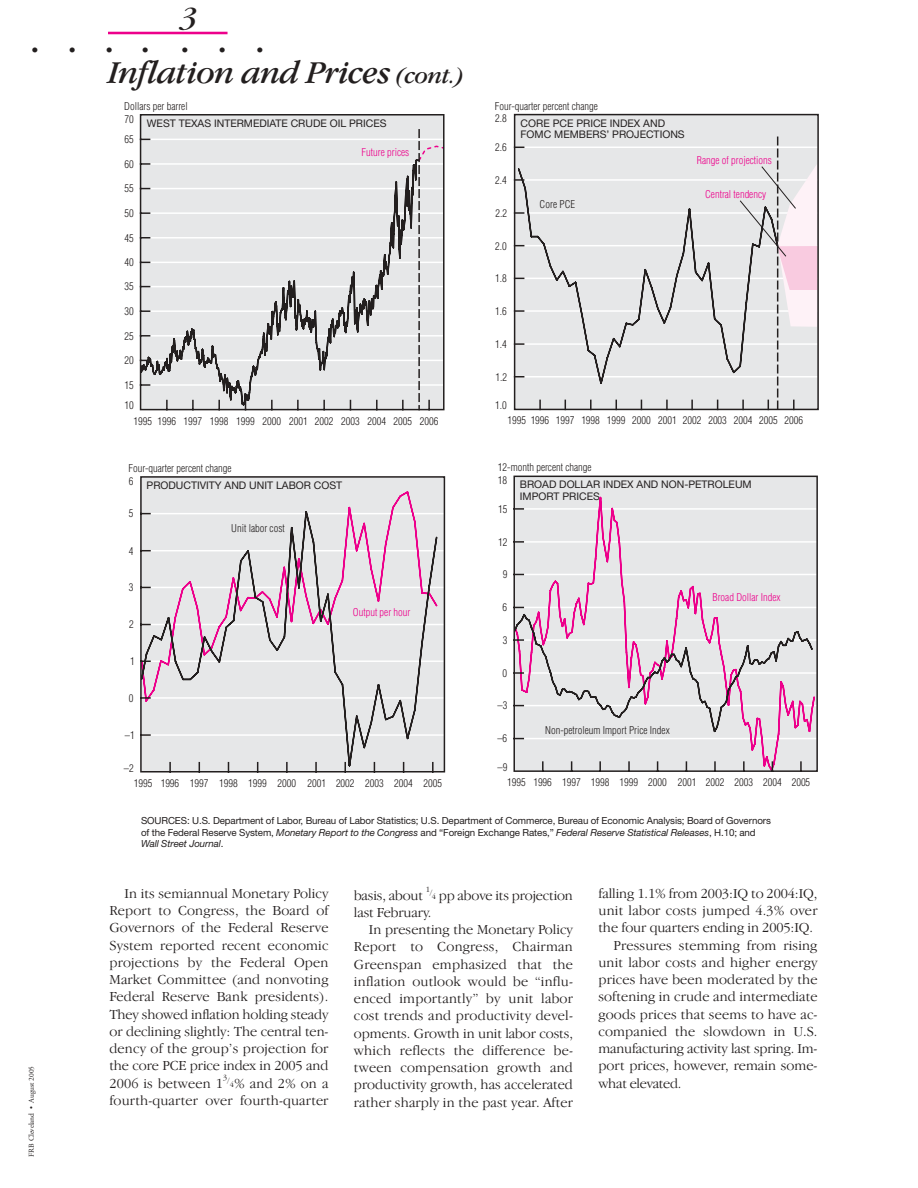
<style>
.page{position:relative;width:918px;height:1188px;background:#fff}
.page>*{position:absolute;margin:0;border:0;box-sizing:border-box;transform-origin:0 0}
.t1{font:italic 33px "Garamond IT Cby BT";letter-spacing:-.02em;color:#231f1f}
.t2{font:italic 30px "Garamond IT Cby BT";color:#231f1f}
.t3{font:18px "Adobe Garamond";color:#231f1f}
.t4{font:300 14.25px/17.2px "Garamond IT Cby BT";letter-spacing:.01em;color:#231f1f;text-align:justify}
.t5{font:300 14.25px "Garamond IT Cby BT";letter-spacing:-.01em;color:#231f1f}
.t6{font:300 14.25px "Garamond IT Cby BT";letter-spacing:-.015em;color:#231f1f}
.t7{font:300 14.25px "Garamond IT Cby BT";letter-spacing:-.02em;color:#231f1f}
.t8{font:300 condensed 10.5px "Helvetica";color:#231f1f}
.t9{font:10.5px/11.4px "Helvetica Neue";color:#231f1f}
.t10{font:300 condensed 10.5px "Helvetica";color:#ed008b}
.t11{font:9.75px/11.2px "Helvetica Neue";letter-spacing:-.01em;color:#231f1f}
.t12{font:300 8.25px "Garamond IT Cby BT";color:#231f1f}
.t13{font:7.5px "Adobe Garamond";letter-spacing:-.005em;color:#231f1f}
.s1{font-size:24px}
.s2{font-style:italic}
.s3{font-size:8.25px}
</style>
<div class="page">
<hr style="left:108px;top:32px;width:120px;height:2px;background:#ed008b">
<div style="left:515px;top:115px;width:303px;height:294px;background:#e6e7e8"></div>
<hr style="left:515px;top:147px;width:303px;height:1px;background:#fff">
<svg style="left:517px;top:168px;width:222px;height:216px"></svg>
<div style="left:514px;top:114px;width:305px;height:296px;border:2px solid #231f1f"></div>
<svg style="left:539px;top:400px;width:2px;height:9px"></svg>
<svg style="left:590px;top:400px;width:2px;height:9px"></svg>
<svg style="left:666px;top:400px;width:2px;height:9px"></svg>
<svg style="left:691px;top:400px;width:2px;height:9px"></svg>
<svg style="left:515px;top:376px;width:9px;height:2px"></svg>
<svg style="left:515px;top:343px;width:9px;height:2px"></svg>
<svg style="left:515px;top:310px;width:9px;height:2px"></svg>
<svg style="left:515px;top:212px;width:9px;height:2px"></svg>
<svg style="left:515px;top:179px;width:9px;height:2px"></svg>
<svg style="left:739px;top:137px;width:79px;height:272px"></svg>
<svg style="left:140px;top:476px;width:306px;height:297px;background:#dbd6db"></svg>
<svg style="left:139px;top:114px;width:306px;height:297px;background:#d9d9da"></svg>
<svg style="left:513px;top:475px;width:305px;height:297px;background:#e0d7dd"></svg>
<h2 class="t2" style="left:182px;top:6px;width:18px">3</h2>
<p class="t3" style="left:32px;top:43px;width:46px">• •</p>
<p class="t3" style="left:106px;top:43px;width:44px">• •</p>
<p class="t3" style="left:181px;top:43px;width:46px">• •</p>
<p class="t3" style="left:256px;top:43px;width:8px">•</p>
<h1 class="t1" style="left:109px;top:60px;width:358px">Inflation and Prices <span class="s1">(cont.)</span></h1>
<p class="t8" style="left:124px;top:102px;width:65px">Dollars per barrel</p>
<p class="t8" style="left:125px;top:115px;width:11px">70</p>
<p class="t8" style="left:125px;top:135px;width:11px">65</p>
<p class="t8" style="left:125px;top:160px;width:11px">60</p>
<p class="t8" style="left:125px;top:184px;width:11px">55</p>
<p class="t8" style="left:125px;top:209px;width:11px">50</p>
<p class="t8" style="left:125px;top:234px;width:11px">45</p>
<p class="t8" style="left:125px;top:258px;width:11px">40</p>
<p class="t8" style="left:125px;top:283px;width:11px">35</p>
<p class="t8" style="left:125px;top:307px;width:11px">30</p>
<p class="t8" style="left:125px;top:332px;width:11px">25</p>
<p class="t8" style="left:125px;top:356px;width:11px">20</p>
<p class="t8" style="left:125px;top:381px;width:11px">15</p>
<p class="t8" style="left:125px;top:402px;width:11px">10</p>
<p class="t9" style="left:147px;top:118px;width:241px">WEST TEXAS INTERMEDIATE CRUDE OIL PRICES</p>
<p class="t10" style="left:362px;top:149px;width:49px">Future prices</p>
<p class="t8" style="left:133px;top:417px;width:306px">1995 1996 1997 1998 1999 2000 2001 2002 2003 2004 2005 2006</p>
<p class="t8" style="left:129px;top:464px;width:105px">Four-quarter percent change</p>
<p class="t8" style="left:129px;top:477px;width:6px">6</p>
<p class="t8" style="left:129px;top:510px;width:6px">5</p>
<p class="t8" style="left:129px;top:547px;width:6px">4</p>
<p class="t8" style="left:129px;top:583px;width:6px">3</p>
<p class="t8" style="left:129px;top:621px;width:6px">2</p>
<p class="t8" style="left:130px;top:657px;width:6px">1</p>
<p class="t8" style="left:129px;top:694px;width:6px">0</p>
<p class="t8" style="left:125px;top:731px;width:11px">–1</p>
<p class="t8" style="left:124px;top:764px;width:11px">–2</p>
<p class="t9" style="left:147px;top:481px;width:197px">PRODUCTIVITY AND UNIT LABOR COST</p>
<p class="t8" style="left:231px;top:524px;width:55px">Unit labor cost</p>
<p class="t10" style="left:353px;top:608px;width:59px">Output per hour</p>
<p class="t8" style="left:134px;top:779px;width:310px">1995 1996 1997 1998 1999 2000 2001 2002 2003 2004 2005</p>
<p class="t8" style="left:495px;top:102px;width:105px">Four-quarter percent change</p>
<p class="t8" style="left:495px;top:115px;width:13px">2.8</p>
<p class="t8" style="left:495px;top:143px;width:13px">2.6</p>
<p class="t8" style="left:495px;top:176px;width:13px">2.4</p>
<p class="t8" style="left:495px;top:209px;width:13px">2.2</p>
<p class="t8" style="left:495px;top:242px;width:13px">2.0</p>
<p class="t8" style="left:495px;top:274px;width:13px">1.8</p>
<p class="t8" style="left:495px;top:307px;width:13px">1.6</p>
<p class="t8" style="left:495px;top:340px;width:13px">1.4</p>
<p class="t8" style="left:495px;top:373px;width:13px">1.2</p>
<p class="t8" style="left:495px;top:401px;width:13px">1.0</p>
<p class="t9" style="left:521px;top:119px;width:166px">CORE PCE PRICE INDEX AND<br>FOMC MEMBERS’ PROJECTIONS</p>
<p class="t8" style="left:540px;top:200px;width:37px">Core PCE</p>
<p class="t10" style="left:697px;top:156px;width:77px">Range of projections</p>
<p class="t10" style="left:705px;top:191px;width:63px">Central tendency</p>
<p class="t8" style="left:508px;top:417px;width:297px">1995 1996 1997 1998 1999 2000 2001 2002 2003 2004 2005 2006</p>
<p class="t8" style="left:498px;top:463px;width:95px">12-month percent change</p>
<p class="t8" style="left:498px;top:476px;width:11px">18</p>
<p class="t8" style="left:498px;top:505px;width:11px">15</p>
<p class="t8" style="left:498px;top:538px;width:11px">12</p>
<p class="t8" style="left:503px;top:570px;width:6px">9</p>
<p class="t8" style="left:503px;top:603px;width:6px">6</p>
<p class="t8" style="left:503px;top:636px;width:6px">3</p>
<p class="t8" style="left:503px;top:669px;width:6px">0</p>
<p class="t8" style="left:497px;top:702px;width:11px">–3</p>
<p class="t8" style="left:497px;top:735px;width:11px">–6</p>
<p class="t8" style="left:497px;top:763px;width:11px">–9</p>
<p class="t9" style="left:520px;top:480px;width:233px">BROAD DOLLAR INDEX AND NON-PETROLEUM<br>IMPORT PRICES</p>
<p class="t10" style="left:712px;top:593px;width:70px">Broad Dollar Index</p>
<p class="t8" style="left:545px;top:726px;width:126px">Non-petroleum Import Price Index</p>
<p class="t8" style="left:507px;top:778px;width:305px">1995 1996 1997 1998 1999 2000 2001 2002 2003 2004 2005</p>
<p class="t13" style="left:28px;top:1156px;width:92px;rotate:-90deg">FRB Cleveland • August 2005</p>
<p class="t11" style="left:141px;top:816px;width:631px">SOURCES: U.S. Department of Labor, Bureau of Labor Statistics; U.S. Department of Commerce, Bureau of Economic Analysis; Board of Governors of the Federal Reserve System, <span class="s2">Monetary Report to the Congress</span> and “Foreign Exchange Rates,” <span class="s2">Federal Reserve Statistical Releases</span>, H.10; and<br><span class="s2">Wall Street Journal</span>.</p>
<p class="t4" style="left:110px;top:886px;width:221px;text-indent:15px">In its semiannual Monetary Policy Report to Congress, the Board of Governors of the Federal Reserve System reported recent economic projections by the Federal Open Market Committee (and nonvoting Federal Reserve Bank presidents).<br>They showed inflation holding steady or declining slightly: The central ten&shy;dency of the group’s projection for the core PCE price index in 2005 and 2006 is between 1</p>
<p class="t12" style="left:223px;top:1076px;width:8px">3/</p>
<p class="t4" style="left:110px;top:1076px;width:221px;text-align:right"><span class="s3">4</span>% and 2% on a<br>fourth-quarter over fourth-quarter</p>
<p class="t5" style="left:354px;top:890px;width:70px">basis, about</p>
<p class="t12" style="left:426px;top:888px;width:8px">1/</p>
<p class="t5" style="left:432px;top:890px;width:143px"><span class="s3">4</span> pp above its projection</p>
<p class="t5" style="left:354px;top:907px;width:79px">last February.</p>
<p class="t4" style="left:369px;top:922px;width:205px">In presenting the Monetary Policy</p>
<p class="t4" style="left:354px;top:939px;width:221px">Report to Congress, Chairman</p>
<p class="t4" style="left:354px;top:957px;width:220px">Greenspan emphasized that the</p>
<p class="t4" style="left:354px;top:974px;width:221px">inflation outlook would be “influ-</p>
<p class="t4" style="left:354px;top:991px;width:221px">enced importantly” by unit labor</p>
<p class="t4" style="left:354px;top:1008px;width:220px">cost trends and productivity devel-</p>
<p class="t4" style="left:354px;top:1026px;width:221px">opments. Growth in unit labor costs,</p>
<p class="t4" style="left:354px;top:1043px;width:221px">which reflects the difference be-</p>
<p class="t4" style="left:354px;top:1060px;width:220px">tween compensation growth and</p>
<p class="t4" style="left:354px;top:1077px;width:220px">productivity growth, has accelerated</p>
<p class="t4" style="left:354px;top:1095px;width:220px">rather sharply in the past year. After</p>
<p class="t4" style="left:598px;top:886px;width:221px">falling 1.1% from 2003:IQ to 2004:IQ,</p>
<p class="t4" style="left:598px;top:903px;width:221px">unit labor costs jumped 4.3% over</p>
<p class="t4" style="left:598px;top:920px;width:216px">the four quarters ending in 2005:IQ.</p>
<p class="t4" style="left:613px;top:938px;width:205px">Pressures stemming from rising</p>
<p class="t4" style="left:598px;top:955px;width:221px">unit labor costs and higher energy</p>
<p class="t4" style="left:598px;top:972px;width:221px">prices have been moderated by the</p>
<p class="t4" style="left:598px;top:989px;width:221px">softening in crude and intermediate</p>
<p class="t4" style="left:598px;top:1007px;width:220px">goods prices that seems to have ac-</p>
<p class="t4" style="left:598px;top:1024px;width:220px">companied the slowdown in U.S.</p>
<p class="t6" style="left:598px;top:1043px;width:221px">manufacturing activity last spring. Im-</p>
<p class="t4" style="left:598px;top:1058px;width:221px">port prices, however, remain some-</p>
<p class="t7" style="left:598px;top:1078px;width:84px">what elevated.</p>
</div>
